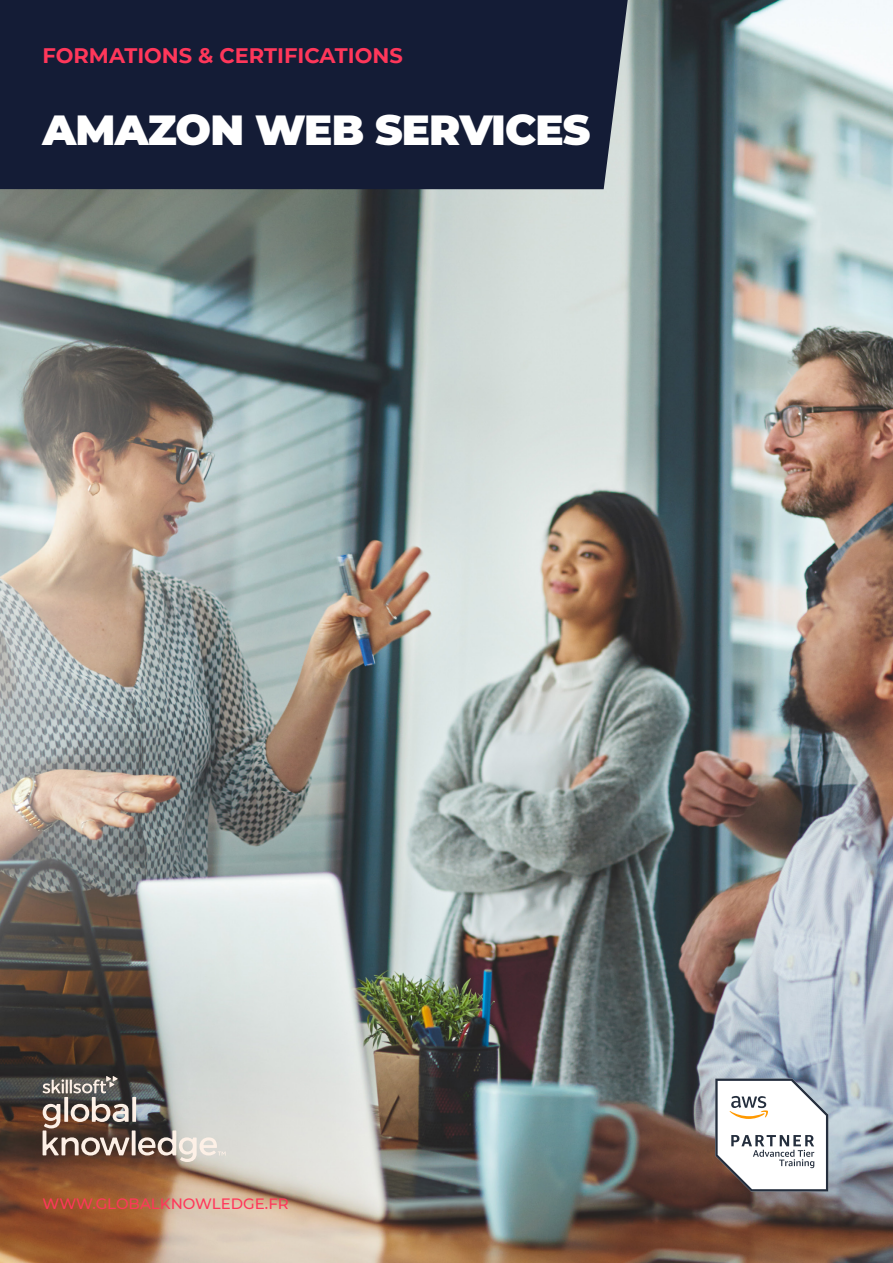
<style>
.page{position:relative;width:893px;height:1263px;background:#fff}
.page>*{position:absolute;margin:0;border:0;box-sizing:border-box;transform-origin:0 0}
.t1{font:900 42px "Montserrat";letter-spacing:-.02em;color:#fff}
.t2{font:700 21px "Montserrat";color:#ff375a}
.t3{font:500 15px "Montserrat";color:#ff375a}
</style>
<div class="page">
<img style="left:0;top:0;width:893px;height:1263px">
<div style="left:0;top:0;width:628px;height:189px;background:#141c36"></div>
<svg style="left:132px;top:1097px;width:4px;height:25px"></svg>
<svg style="left:132px;top:1130px;width:4px;height:25px"></svg>
<svg style="left:138px;top:1130px;width:88px;height:32px"></svg>
<svg style="left:43px;top:1076px;width:87px;height:79px"></svg>
<svg style="left:715px;top:1078px;width:113px;height:113px"></svg>
<p class="t2" style="left:43px;top:40px;width:362px">FORMATIONS &amp; CERTIFICATIONS</p>
<h1 class="t1" style="left:43px;top:98px;width:549px">AMAZON WEB SERVICES</h1>
<p class="t3" style="left:43px;top:1193px;width:248px">WWW.GLOBALKNOWLEDGE.FR</p>
</div>
